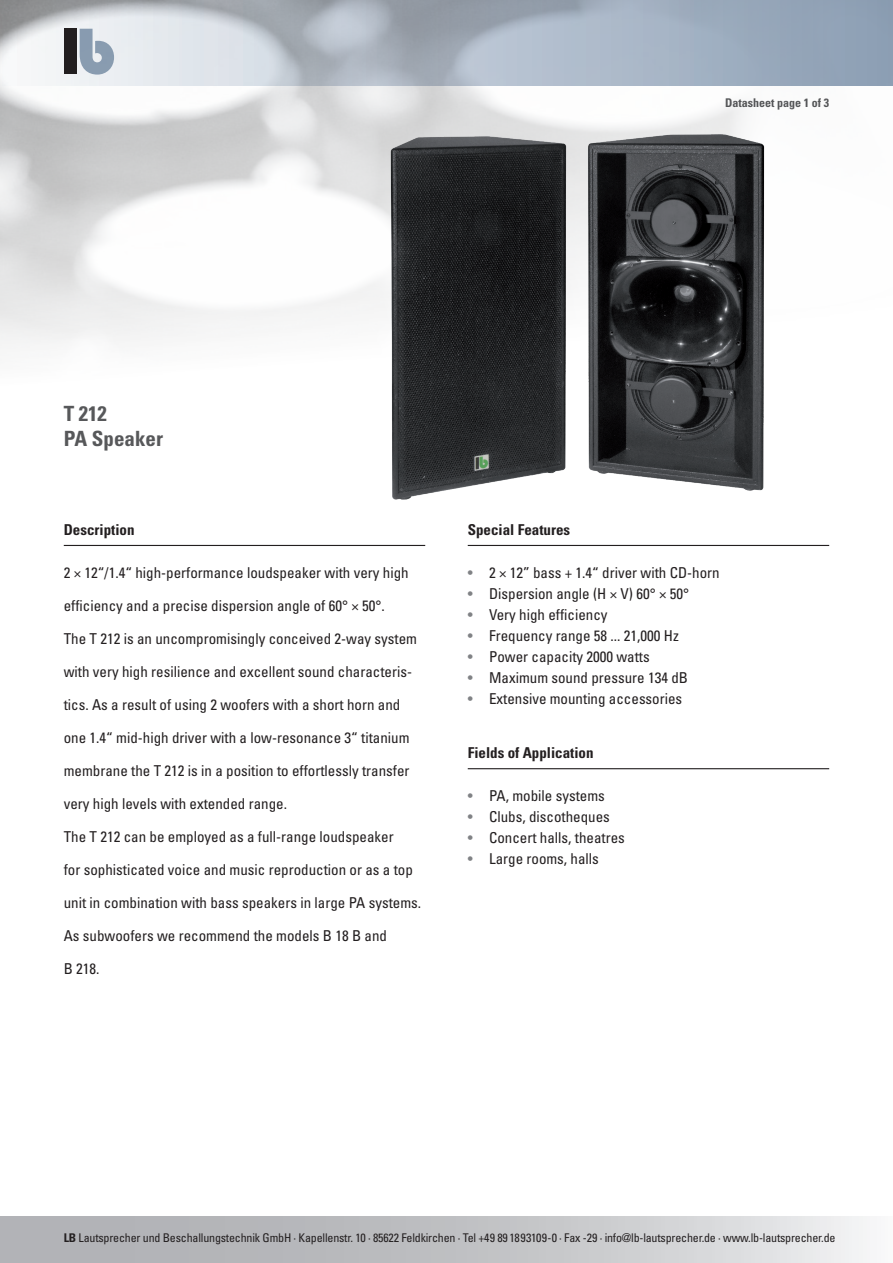
<style>
.page{position:relative;width:893px;height:1263px;background:#fff}
.page>*{position:absolute;margin:0;border:0;box-sizing:border-box;transform-origin:0 0}
.t1{font:700 condensed 21px/25.2px "Univers";color:#57585a}
.t2{font:condensed 15px "Univers";color:#231f20}
.t3{font:700 condensed 15px "Univers";color:#231f20}
.t4{font:condensed 12px "Univers";letter-spacing:-.015em;color:#231f20}
.t5{font:700 condensed 12px "Univers";color:#57585a}
.s1{color:#808285}
.s2{font-weight:700}
</style>
<div class="page">
<svg style="left:0;top:1216px;width:867px;height:47px;background:#c4c5c8"></svg>
<hr style="left:64px;top:545px;width:361px;height:1px;background:#231f20">
<hr style="left:468px;top:545px;width:361px;height:1px;background:#231f20">
<hr style="left:468px;top:768px;width:361px;height:1px;background:#231f20">
<img style="left:0;top:0;width:893px;height:348px">
<img style="left:343px;top:120px;width:445px;height:380px">
<p class="t5" style="left:725px;top:96px;width:105px">Datasheet page 1 of 3</p>
<h1 class="t1" style="left:64px;top:400px;width:101px">T 212<br>PA Speaker</h1>
<p class="t3" style="left:64px;top:520px;width:72px">Description</p>
<p class="t2" style="left:64px;top:563px;width:346px">2 × 12“/1.4“ high-performance loudspeaker with very high</p>
<p class="t2" style="left:64px;top:596px;width:323px">efficiency and a precise dispersion angle of 60° × 50°.</p>
<p class="t2" style="left:64px;top:629px;width:355px">The T 212 is an uncompromisingly conceived 2-way system</p>
<p class="t2" style="left:64px;top:662px;width:350px">with very high resilience and excellent sound characteris-</p>
<p class="t2" style="left:64px;top:695px;width:338px">tics. As a result of using 2 woofers with a short horn and</p>
<p class="t2" style="left:64px;top:728px;width:347px">one 1.4“ mid-high driver with a low-resonance 3“ titanium</p>
<p class="t2" style="left:64px;top:761px;width:347px">membrane the T 212 is in a position to effortlessly transfer</p>
<p class="t2" style="left:64px;top:794px;width:225px">very high levels with extended range.</p>
<p class="t2" style="left:64px;top:827px;width:331px">The T 212 can be employed as a full-range loudspeaker</p>
<p class="t2" style="left:64px;top:860px;width:351px">for sophisticated voice and music reproduction or as a top</p>
<p class="t2" style="left:64px;top:893px;width:359px">unit in combination with bass speakers in large PA systems.</p>
<p class="t2" style="left:64px;top:926px;width:325px">As subwoofers we recommend the models B 18 B and</p>
<p class="t2" style="left:64px;top:959px;width:37px">B 218.</p>
<p class="t3" style="left:468px;top:520px;width:104px">Special Features</p>
<p class="t2" style="left:468px;top:563px;width:253px"><span class="s1">•</span> 2 × 12” bass + 1.4“ driver with CD-horn</p>
<p class="t2" style="left:468px;top:584px;width:223px"><span class="s1">•</span> Dispersion angle (H × V) 60° × 50°</p>
<p class="t2" style="left:468px;top:605px;width:141px"><span class="s1">•</span> Very high efficiency</p>
<p class="t2" style="left:468px;top:626px;width:213px"><span class="s1">•</span> Frequency range 58 ... 21,000 Hz</p>
<p class="t2" style="left:468px;top:647px;width:184px"><span class="s1">•</span> Power capacity 2000 watts</p>
<p class="t2" style="left:468px;top:668px;width:222px"><span class="s1">•</span> Maximum sound pressure 134 dB</p>
<p class="t2" style="left:468px;top:689px;width:216px"><span class="s1">•</span> Extensive mounting accessories</p>
<p class="t3" style="left:468px;top:744px;width:127px">Fields of Application</p>
<p class="t2" style="left:468px;top:786px;width:139px"><span class="s1">•</span> PA, mobile systems</p>
<p class="t2" style="left:468px;top:807px;width:144px"><span class="s1">•</span> Clubs, discotheques</p>
<p class="t2" style="left:468px;top:828px;width:159px"><span class="s1">•</span> Concert halls, theatres</p>
<p class="t2" style="left:468px;top:849px;width:133px"><span class="s1">•</span> Large rooms, halls</p>
<p class="t4" style="left:64px;top:1230px;width:773px"><span class="s2">LB</span> Lautsprecher und Beschallungstechnik GmbH · Kapellenstr. 10 5622 Feldkirchen · Tel +49 89 1893109-0 · Fax -29 · info@lb-lautsprecher.de · www.lb-lautsprecher.de</p>
<p class="t4" style="left:64px;top:1230px;width:768px">lb Lautsprecher und Beschal ungstechnik GmbH · Steinerstr. 15 K · 81369 München · Tel +49 89 1893109-0 · Fax -29 · info@lb-lautsprecher.de · www.lb-lautsprecher.de</p>
</div>
